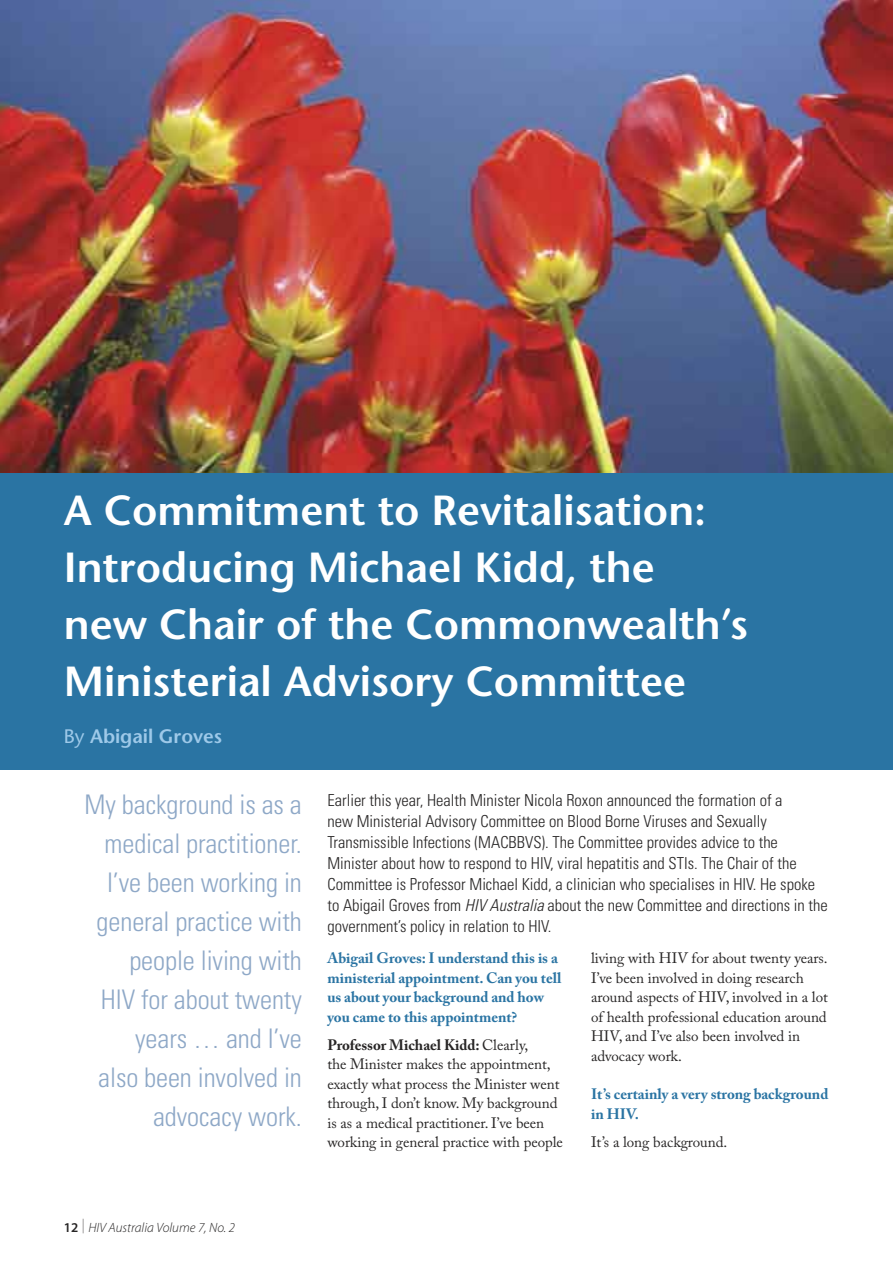
<style>
.page{position:relative;width:893px;height:1263px;background:#fff}
.page>*{position:absolute;margin:0;border:0;box-sizing:border-box;transform-origin:0 0}
.t1{font:600 42px/57px "Stone Sans";color:#fff}
.t2{font:300 condensed 27px/39px "Univers";letter-spacing:-.005em;color:#8ea8c7;text-align:right}
.t3{font:600 19.5px "Stone Sans";letter-spacing:-.005em;color:#9ec9e9}
.t4{font:300 condensed 16.5px/21px "Univers";color:#272525}
.t5{font:15px/19.5px "Adobe Caslon Pro";letter-spacing:-.005em;color:#272525}
.t6{font:700 15px/19.5px "Adobe Caslon Pro";letter-spacing:-.005em;color:#2a74a3}
.t7{font:italic 300 13.5px "Myriad Pro";color:#272525}
.s1{font-weight:400}
.s2{font-style:italic}
.s3{font-weight:700}
.s4{font-weight:600;font-style:normal}
.s5{font-family:"Helvetica Neue";font-weight:200;font-style:normal;font-size:19.5px}
</style>
<div class="page">
<div style="left:0;top:464px;width:893px;height:305px;background:#2a74a3"></div>
<img style="left:0;top:0;width:893px;height:473px">
<h1 class="t1" style="left:64px;top:482px;width:686px">A Commitment to Revitalisation:<br>Introducing Michael Kidd, the new Chair of the Commonwealth’s<br>Ministerial Advisory Committee</h1>
<p class="t3" style="left:64px;top:724px;width:160px"><span class="s1">By</span> Abigail Groves</p>
<h2 class="t2" style="left:85px;top:785px;width:219px">My background is as a medical practitioner.<br>I’ve been working in general practice with people living with<br>HIV for about twenty years … and I’ve<br>also been involved in advocacy work.</h2>
<p class="t4" style="left:327px;top:789px;width:502px">Earlier this year, Health Minister Nicola Roxon announced the formation of a<br>new Ministerial Advisory Committee on Blood Borne Viruses and Sexually Transmissible Infections (MACBBVS). The Committee provides advice to the Minister about how to respond to HIV, viral hepatitis and STIs. The Chair of the Committee is Professor Michael Kidd, a clinician who specialises in HIV. He spoke to Abigail Groves from <span class="s2">HIV Australia</span> about the new Committee and directions in the government’s policy in relation to HIV.</p>
<p class="t5" style="left:591px;top:948px;width:238px">living with HIV for about twenty years.<br>I’ve been involved in doing research around aspects of HIV, involved in a lot of health professional education around HIV, and I’ve also been involved in advocacy work.</p>
<p class="t6" style="left:591px;top:1084px;width:239px">It’s certainly a very strong background in HIV.</p>
<p class="t5" style="left:591px;top:1132px;width:138px">It’s a long background.</p>
<p class="t6" style="left:327px;top:948px;width:236px">Abigail Groves: I understand this is a ministerial appointment. Can you tell us about your background and how you came to this appointment?</p>
<p class="t5" style="left:327px;top:1035px;width:237px"><span class="s3">Professor Michael Kidd:</span> Clearly,<br>the Minister makes the appointment, exactly what process the Minister went through, I don’t know. My background is as a medical practitioner. I’ve been working in general practice with people</p>
<p class="t7" style="left:64px;top:1220px;width:173px"><span class="s4">12</span> <span class="s5">|</span> HIV Australia Volume 7, No. 2</p>
</div>
